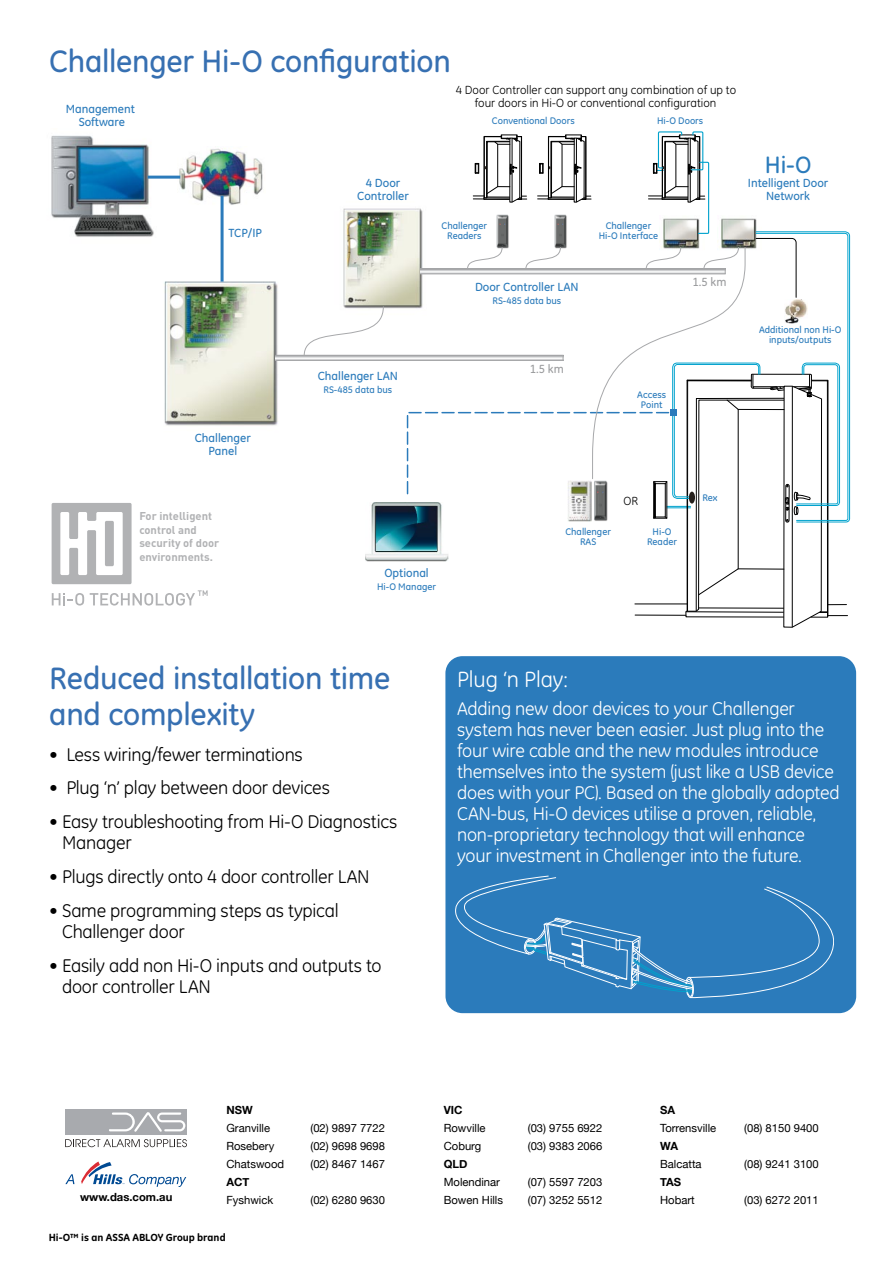
<style>
.page{position:relative;width:893px;height:1263px;background:#fff}
.page>*{position:absolute;margin:0;border:0;box-sizing:border-box;transform-origin:0 0}
.t1{font:500 31.5px/36px "GE Inspira";letter-spacing:-.01em;color:#3770b2}
.t2{font:500 24px "GE Inspira";color:#2b7bbb}
.t3{font:22.5px "GE Inspira";letter-spacing:-.005em;color:#fff}
.t4{font:18.75px/21px "GE Inspira";letter-spacing:-.015em;color:#fff}
.t5{font:18.75px/21px "GE Inspira";letter-spacing:-.015em;color:#000}
.t6{font:500 12px/12.8px "GE Inspira";color:#2b7bbb;text-align:center}
.t7{font:12px/13.5px "GE Inspira";color:#000;text-align:center}
.t8{font:500 12px "GE Inspira";color:#9c9d9f}
.t9{font:11.25px "Helvetica Neue";color:#000}
.t10{font:700 11.25px/13.5px "DIN";color:#b1b2b4}
.t11{font:700 11.25px "Helvetica Neue";color:#000}
.t12{font:800 10.5px "GE Inspira";color:#000}
.t13{font:500 9.75px/10.5px "GE Inspira";color:#2b7bbb;text-align:center}
</style>
<div class="page">
<div style="left:445px;top:656px;width:411px;height:357px;background:#2b7bbb;border-radius:17px"></div>
<img style="left:343px;top:208px;width:63px;height:101px">
<svg style="left:303px;top:306px;width:81px;height:49px"></svg>
<img style="left:164px;top:270px;width:126px;height:156px">
<img style="left:178px;top:148px;width:85px;height:57px">
<img style="left:51px;top:135px;width:105px;height:102px">
<hr style="left:221px;top:196px;width:3px;height:86px;background:#2b7bbb">
<hr style="left:148px;top:176px;width:32px;height:3px;background:#2b7bbb">
<div style="left:276px;top:355px;width:287px;height:5px;background:#ededee"></div>
<div style="left:275px;top:355px;width:288px;height:6px;border:1px solid #a7a8aa"></div>
<img style="left:365px;top:503px;width:41px;height:58px">
<svg style="left:406px;top:131px;width:444px;height:497px"></svg>
<img style="left:785px;top:300px;width:22px;height:24px">
<svg style="left:455px;top:876px;width:379px;height:122px"></svg>
<svg style="left:52px;top:503px;width:80px;height:81px"></svg>
<svg style="left:52px;top:593px;width:32px;height:12px"></svg>
<svg style="left:90px;top:590px;width:118px;height:15px"></svg>
<svg style="left:81px;top:1161px;width:105px;height:26px"></svg>
<svg style="left:65px;top:1174px;width:9px;height:10px"></svg>
<div style="left:65px;top:1109px;width:122px;height:26px;background:#a8aaae"></div>
<svg style="left:65px;top:1139px;width:122px;height:8px"></svg>
<svg style="left:109px;top:1112px;width:76px;height:20px"></svg>
<h1 class="t1" style="left:49px;top:44px;width:403px">Challenger Hi-O configuration</h1>
<p class="t6" style="left:66px;top:102px;width:71px">Management<br>Software</p>
<p class="t7" style="left:456px;top:83px;width:282px">4 Door Controller can support any combination of up to four doors in Hi-O or conventional configuration</p>
<p class="t13" style="left:492px;top:116px;width:85px">Conventional Doors</p>
<p class="t13" style="left:657px;top:116px;width:48px">Hi-O Doors</p>
<p class="t2" style="left:765px;top:151px;width:48px">Hi-O</p>
<p class="t6" style="left:228px;top:226px;width:35px">TCP/IP</p>
<p class="t6" style="left:195px;top:432px;width:58px">Challenger<br>Panel</p>
<p class="t10" style="left:139px;top:509px;width:81px">For intelligent control and security of door environments.</p>
<p class="t6" style="left:357px;top:177px;width:53px">4 Door<br>Controller</p>
<p class="t6" style="left:748px;top:177px;width:82px">Intelligent Door<br>Network</p>
<p class="t6" style="left:318px;top:370px;width:82px">Challenger LAN</p>
<p class="t13" style="left:323px;top:384px;width:70px">RS-485 data bus</p>
<p class="t13" style="left:442px;top:220px;width:47px">Challenger<br>Readers</p>
<p class="t6" style="left:475px;top:280px;width:105px">Door Controller LAN</p>
<p class="t13" style="left:492px;top:295px;width:70px">RS-485 data bus</p>
<p class="t13" style="left:599px;top:220px;width:61px">Challenger<br>Hi-O Interface</p>
<p class="t8" style="left:530px;top:362px;width:36px">1.5 km</p>
<p class="t13" style="left:637px;top:389px;width:30px">Access<br>Point</p>
<p class="t8" style="left:692px;top:275px;width:36px">1.5 km</p>
<p class="t13" style="left:759px;top:324px;width:84px">Additional non Hi-O inputs/outputs</p>
<p class="t6" style="left:384px;top:566px;width:46px">Optional</p>
<p class="t13" style="left:377px;top:581px;width:60px">Hi-O Manager</p>
<p class="t13" style="left:565px;top:526px;width:47px">Challenger<br>RAS</p>
<p class="t7" style="left:623px;top:494px;width:16px">OR</p>
<p class="t13" style="left:647px;top:526px;width:31px">Hi-O<br>Reader</p>
<p class="t13" style="left:702px;top:492px;width:17px">Rex</p>
<h1 class="t1" style="left:49px;top:660px;width:342px">Reduced installation time and complexity</h1>
<p class="t3" style="left:457px;top:666px;width:112px">Plug ‘n Play:</p>
<p class="t4" style="left:457px;top:698px;width:384px">Adding new door devices to your Challenger system has never been easier. Just plug into the four wire cable and the new modules introduce themselves into the system (just like a USB device does with your PC). Based on the globally adopted CAN-bus, Hi-O devices utilise a proven, reliable, non-proprietary technology that will enhance your investment in Challenger into the future.</p>
<p class="t5" style="left:49px;top:744px;width:255px">• Less wiring/fewer terminations</p>
<p class="t5" style="left:49px;top:777px;width:282px">• Plug ‘n’ play between door devices</p>
<p class="t5" style="left:62px;top:811px;width:337px;text-indent:-13px">• Easy troubleshooting from Hi-O Diagnostics<br>Manager</p>
<p class="t5" style="left:49px;top:866px;width:322px">• Plugs directly onto 4 door controller LAN</p>
<p class="t5" style="left:62px;top:900px;width:278px;text-indent:-13px">• Same programming steps as typical<br>Challenger door</p>
<p class="t5" style="left:62px;top:954px;width:321px;text-indent:-13px">• Easily add non Hi-O inputs and outputs to door controller LAN</p>
<p class="t11" style="left:226px;top:1103px;width:28px">NSW</p>
<p class="t9" style="left:226px;top:1121px;width:45px">Granville</p>
<p class="t9" style="left:310px;top:1121px;width:76px">(02) 9897 7722</p>
<p class="t9" style="left:226px;top:1139px;width:49px">Rosebery</p>
<p class="t9" style="left:310px;top:1139px;width:76px">(02) 9698 9698</p>
<p class="t9" style="left:226px;top:1157px;width:59px">Chatswood</p>
<p class="t9" style="left:310px;top:1157px;width:76px">(02) 8467 1467</p>
<p class="t11" style="left:226px;top:1175px;width:24px">ACT</p>
<p class="t9" style="left:226px;top:1193px;width:48px">Fyshwick</p>
<p class="t9" style="left:310px;top:1193px;width:76px">(02) 6280 9630</p>
<p class="t11" style="left:444px;top:1103px;width:20px">VIC</p>
<p class="t9" style="left:444px;top:1121px;width:43px">Rowville</p>
<p class="t9" style="left:528px;top:1121px;width:76px">(03) 9755 6922</p>
<p class="t9" style="left:444px;top:1139px;width:39px">Coburg</p>
<p class="t9" style="left:528px;top:1139px;width:76px">(03) 9383 2066</p>
<p class="t11" style="left:444px;top:1157px;width:25px">QLD</p>
<p class="t9" style="left:444px;top:1175px;width:58px">Molendinar</p>
<p class="t9" style="left:528px;top:1175px;width:76px">(07) 5597 7203</p>
<p class="t9" style="left:444px;top:1193px;width:61px">Bowen Hills</p>
<p class="t9" style="left:528px;top:1193px;width:76px">(07) 3252 5512</p>
<p class="t11" style="left:660px;top:1103px;width:17px">SA</p>
<p class="t9" style="left:660px;top:1121px;width:58px">Torrensville</p>
<p class="t9" style="left:744px;top:1121px;width:76px">(08) 8150 9400</p>
<p class="t11" style="left:660px;top:1139px;width:20px">WA</p>
<p class="t9" style="left:660px;top:1157px;width:43px">Balcatta</p>
<p class="t9" style="left:744px;top:1157px;width:76px">(08) 9241 3100</p>
<p class="t11" style="left:660px;top:1175px;width:22px">TAS</p>
<p class="t11" style="left:80px;top:1190px;width:94px">www.das.com.au</p>
<p class="t9" style="left:660px;top:1193px;width:36px">Hobart</p>
<p class="t9" style="left:744px;top:1193px;width:76px">(03) 6272 2011</p>
<p class="t12" style="left:49px;top:1231px;width:178px">Hi-O™ is an ASSA ABLOY Group brand</p>
</div>
